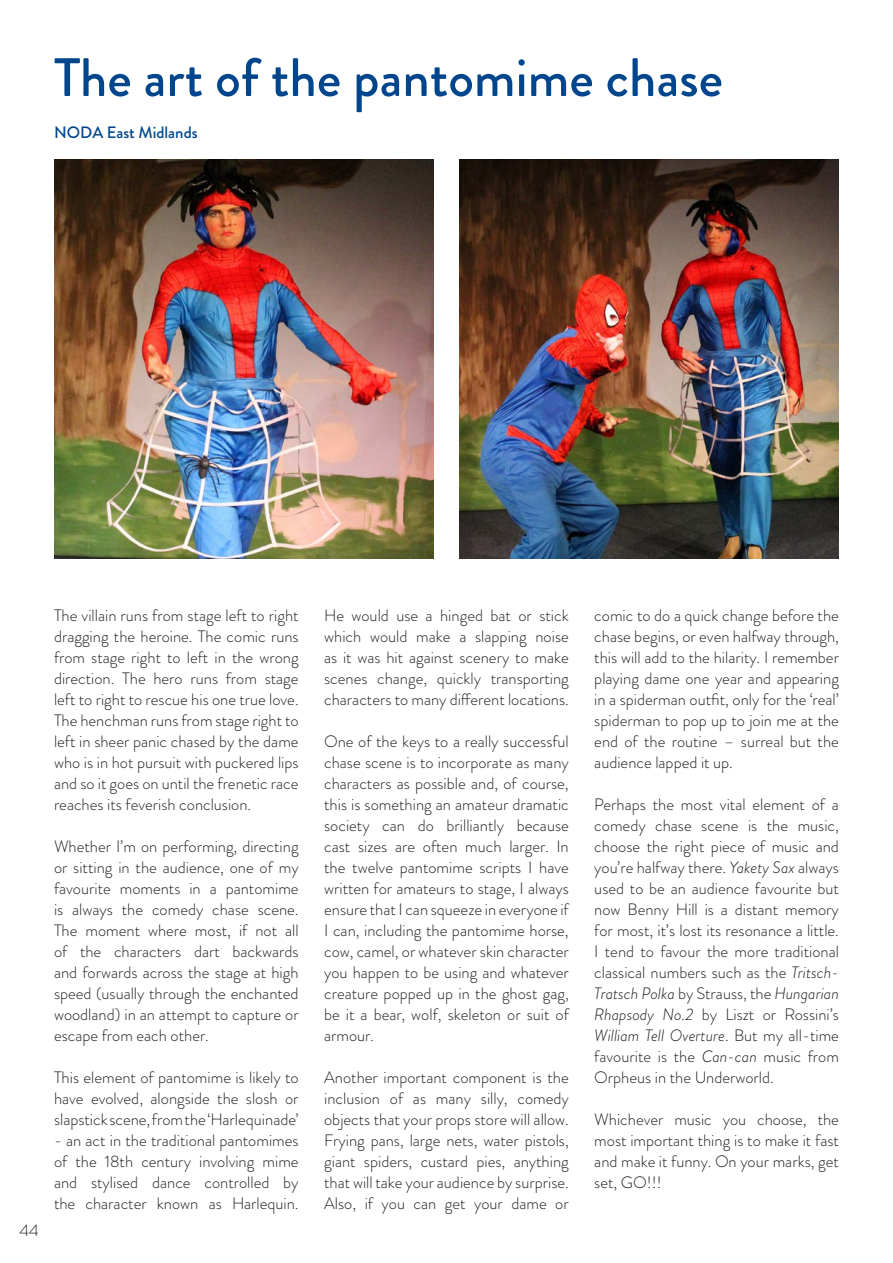
<style>
.page{position:relative;width:893px;height:1263px;background:#fff}
.page>*{position:absolute;margin:0;border:0;box-sizing:border-box;transform-origin:0 0}
.t1{font:500 54px "Brandon Grotesque";color:#01468c}
.t2{font:300 16.5px/21px "Brandon Grotesque";color:#231f20;text-align:justify}
.t3{font:500 16.5px "Brandon Grotesque";color:#01468c}
.s1{font-style:italic}
</style>
<div class="page">
<img style="left:459px;top:159px;width:380px;height:399px">
<img style="left:54px;top:159px;width:380px;height:399px">
<p class="t1" style="left:54px;top:40px;width:670px">The art of the pantomime chase</p>
<p class="t3" style="left:54px;top:121px;width:145px">NODA East Midlands</p>
<p class="t2" style="left:20px;top:1220px;width:21px">44</p>
<p class="t2" style="left:54px;top:605px;width:246px">The villain runs from stage left to right dragging the heroine. The comic runs from stage right to left in the wrong direction. The hero runs from stage left to right to rescue his one true love.<br>The henchman runs from stage right to left in sheer panic chased by the dame who is in hot pursuit with puckered lips and so it goes on until the frenetic race reaches its feverish conclusion.</p>
<p class="t2" style="left:54px;top:836px;width:246px">Whether I’m on performing, directing or sitting in the audience, one of my favourite moments in a pantomime is always the comedy chase scene.<br>The moment where most, if not all of the characters dart backwards and forwards across the stage at high speed (usually through the enchanted woodland) in an attempt to capture or escape from each other.</p>
<p class="t2" style="left:54px;top:1067px;width:246px">This element of pantomime is likely to have evolved, alongside the slosh or slapstick scene, from the ‘Harlequinade’</p>
<p class="t2" style="left:54px;top:1130px;width:246px">- an act in the traditional pantomimes of the 18th century involving mime and stylised dance controlled by the character known as Harlequin.</p>
<p class="t2" style="left:324px;top:605px;width:246px">He would use a hinged bat or stick which would make a slapping noise as it was hit against scenery to make scenes change, quickly transporting characters to many different locations.</p>
<p class="t2" style="left:324px;top:731px;width:246px">One of the keys to a really successful chase scene is to incorporate as many characters as possible and, of course, this is something an amateur dramatic society can do brilliantly because cast sizes are often much larger. In the twelve pantomime scripts I have written for amateurs to stage, I always ensure that I can squeeze in everyone if I can, including the pantomime horse, cow, camel, or whatever skin character you happen to be using and whatever creature popped up in the ghost gag, be it a bear, wolf, skeleton or suit of armour.</p>
<p class="t2" style="left:324px;top:1067px;width:246px">Another important component is the inclusion of as many silly, comedy objects that your props store will allow.<br>Frying pans, large nets, water pistols, giant spiders, custard pies, anything that will take your audience by surprise.<br>Also, if you can get your dame or</p>
<p class="t2" style="left:594px;top:605px;width:246px">comic to do a quick change before the chase begins, or even halfway through, this will add to the hilarity. I remember playing dame one year and appearing in a spiderman outfit, only for the ‘real’ spiderman to pop up to join me at the end of the routine – surreal but the audience lapped it up.</p>
<p class="t2" style="left:594px;top:794px;width:246px">Perhaps the most vital element of a comedy chase scene is the music, choose the right piece of music and you’re halfway there. <span class="s1">Yakety Sax</span> always used to be an audience favourite but now Benny Hill is a distant memory for most, it’s lost its resonance a little.<br>I tend to favour the more traditional classical numbers such as the <span class="s1">Tritsch-Tratsch Polka</span> by Strauss, the <span class="s1">Hungarian Rhapsody No.2</span> by Liszt or Rossini’s <span class="s1">William Tell Overture</span>. But my all-time favourite is the <span class="s1">Can-can</span> music from Orpheus in the Underworld.</p>
<p class="t2" style="left:594px;top:1109px;width:246px">Whichever music you choose, the most important thing is to make it fast and make it funny. On your marks, get set, GO!!!</p>
</div>
